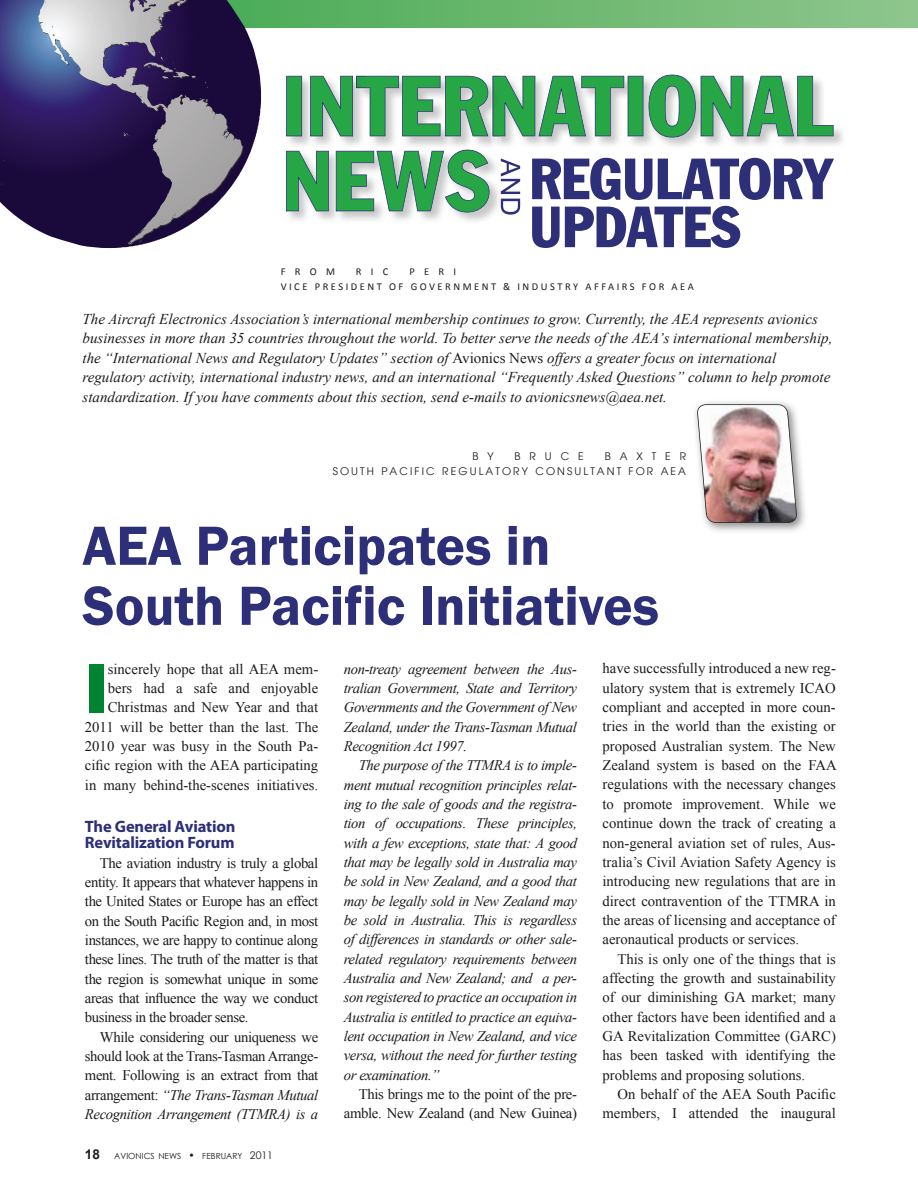
<style>
.page{position:relative;width:918px;height:1188px;background:#fff}
.page>*{position:absolute;margin:0;border:0;box-sizing:border-box;transform-origin:0 0}
.t1{font:800 72.75px "Franklin Gothic";color:#008432}
.t2{font:600 57.15px/60px "Franklin Gothic";color:#2d2f79}
.t3{font:700 16.5px/16.5px "Myriad Pro";letter-spacing:-.01em;color:#2d2f79}
.t4{font:italic 15px/19.5px "Times New Roman";color:#1c1c1a}
.t5{font:14.7px/19.4px "Times New Roman";color:#1c1c1a;text-align:justify}
.t6{font:italic 14.7px/19.4px "Times New Roman";letter-spacing:-.025em;color:#1c1c1a;text-align:justify}
.t7{font:14.7px/19.4px "Times New Roman";letter-spacing:-.02em;color:#1c1c1a;text-align:right}
.t8{font:10.5px/15px "Calibri";letter-spacing:.24em;color:#1c1c1a}
.t9{font:10.5px/15px "Avant Garde";letter-spacing:.2em;color:#1c1c1a;text-align:right}
.t10{font:8.4px "Century Gothic";color:#1c1c1a}
.s1{font-style:normal}
.s2{font-style:italic}
.s3{font-family:"Arial";font-weight:700;font-size:13.5px}
.s4{font-size:10.5px}
</style>
<div class="page">
<svg style="left:244px;top:0;width:674px;height:27px;background:#6eb972"></svg>
<svg style="left:0;top:0;width:125px;height:248px"></svg>
<svg style="left:10px;top:0;width:234px;height:245px;background:#4d446c"></svg>
<svg style="left:224px;top:129px;width:12px;height:11px"></svg>
<svg style="left:200px;top:98px;width:10px;height:5px"></svg>
<svg style="left:205px;top:82px;width:3px;height:7px"></svg>
<svg style="left:236px;top:17px;width:4px;height:5px"></svg>
<svg style="left:123px;top:133px;width:8px;height:4px"></svg>
<svg style="left:258px;top:79px;width:3px;height:9px"></svg>
<svg style="left:125px;top:232px;width:20px;height:16px"></svg>
<svg style="left:38px;top:0;width:161px;height:80px;background:#84829e"></svg>
<svg style="left:286px;top:75px;width:548px;height:63px;background:#70b587"></svg>
<svg style="left:532px;top:206px;width:208px;height:42px"></svg>
<svg style="left:532px;top:158px;width:302px;height:42px"></svg>
<svg style="left:286px;top:149px;width:234px;height:66px"></svg>
<img style="left:695px;top:401px;width:110px;height:131px">
<img style="left:697px;top:404px;width:100px;height:119px">
<p class="t8" style="left:281px;top:264px;width:56px">FROM</p>
<p class="t8" style="left:356px;top:264px;width:34px">RIC</p>
<p class="t8" style="left:281px;top:264px;width:415px;text-indent:129px">PERI<br>VICE PRESIDENT OF GOVERNMENT &amp; INDUSTRY AFFAIRS FOR AEA</p>
<p class="t4" style="left:82px;top:309px;width:751px">The Aircraft Electronics Association’s international membership continues to grow. Currently, the AEA represents avionics businesses in more than 35 countries throughout the world. To better serve the needs of the AEA’s international membership, the “International News and Regulatory Updates” section of <span class="s1">Avionics News</span> offers a greater focus on international regulatory activity, international industry news, and an international “Frequently Asked Questions” column to help promote standardization. If you have comments about this section, send e-mails to avionicsnews@aea.net.</p>
<p class="t9" style="left:472px;top:449px;width:23px">B Y</p>
<p class="t9" style="left:515px;top:449px;width:71px">BRUCE</p>
<p class="t9" style="left:333px;top:449px;width:355px">BAXTER<br>SOUTH PACIFIC REGULATORY CONSULTANT FOR AEA</p>
<h2 class="t2" style="left:82px;top:516px;width:578px">AEA Participates in<br>South Pacific Initiatives</h2>
<h1 class="t1" style="left:85px;top:641px;width:24px">I</h1>
<p class="t5" style="left:85px;top:659px;width:235px;text-align:right">sincerely hope that all AEA mem&shy;bers had a safe and enjoyable Christmas and New Year and that 2011 will be better than the last. The 2010 year was busy in the South Pa&shy;cific region with the AEA participating in many behind-the-scenes initiatives.</p>
<p class="t3" style="left:85px;top:817px;width:152px">The General Aviation<br>Revitalization Forum</p>
<p class="t5" style="left:85px;top:853px;width:235px;text-indent:15px">The aviation industry is truly a global entity. It appears that whatever happens in the United States or Europe has an effect on the South Pacific Region and, in most instances, we are happy to continue along these lines. The truth of the matter is that the region is somewhat unique in some areas that influence the way we conduct business in the broader sense.</p>
<p class="t5" style="left:85px;top:1027px;width:235px;text-indent:15px">While considering our uniqueness we should look at the Trans-Tasman Arrange&shy;ment. Following is an extract from that arrangement: <span class="s2">“The Trans-Tasman Mutual Recognition Arrangement (TTMRA) is a</span></p>
<p class="t10" style="left:85px;top:1150px;width:190px"><span class="s3">18</span> AVIONICS NEWS <span class="s4">•</span> FEBRUARY <span class="s4">2011</span></p>
<p class="t6" style="left:344px;top:659px;width:235px">non-treaty agreement between the Aus&shy;tralian Government, State and Territory Governments and the Government of New Zealand, under the Trans-Tasman Mutual Recognition Act 1997.</p>
<p class="t6" style="left:344px;top:755px;width:235px;text-indent:15px">The purpose of the TTMRA is to imple&shy;ment mutual recognition principles relat&shy;ing to the sale of goods and the registra&shy;tion of occupations. These principles, with a few exceptions, state that: A good that may be legally sold in Australia may be sold in New Zealand, and a good that may be legally sold in New Zealand may be sold in Australia. This is regardless of differences in standards or other sale&shy;related regulatory requirements between Australia and New Zealand; and a per&shy;son registered to practice an occupation in Australia is entitled to practice an equiva&shy;lent occupation in New Zealand, and vice versa, without the need for further testing or examination.”</p>
<p class="t7" style="left:344px;top:1084px;width:235px">This brings me to the point of the pre&shy;amble. New Zealand (and New Guinea)</p>
<p class="t5" style="left:603px;top:659px;width:236px">have successfully introduced a new reg&shy;ulatory system that is extremely ICAO compliant and accepted in more coun&shy;tries in the world than the existing or proposed Australian system. The New Zealand system is based on the FAA regulations with the necessary changes to promote improvement. While we continue down the track of creating a non-general aviation set of rules, Aus&shy;tralia’s Civil Aviation Safety Agency is introducing new regulations that are in direct contravention of the TTMRA in the areas of licensing and acceptance of aeronautical products or services.</p>
<p class="t5" style="left:603px;top:949px;width:235px;text-indent:15px">This is only one of the things that is affecting the growth and sustainability of our diminishing GA market; many other factors have been identified and a GA Revitalization Committee (GARC) has been tasked with identifying the problems and proposing solutions.</p>
<p class="t5" style="left:603px;top:1084px;width:235px;text-align:right">On behalf of the AEA South Pacific members, I attended the inaugural</p>
</div>
